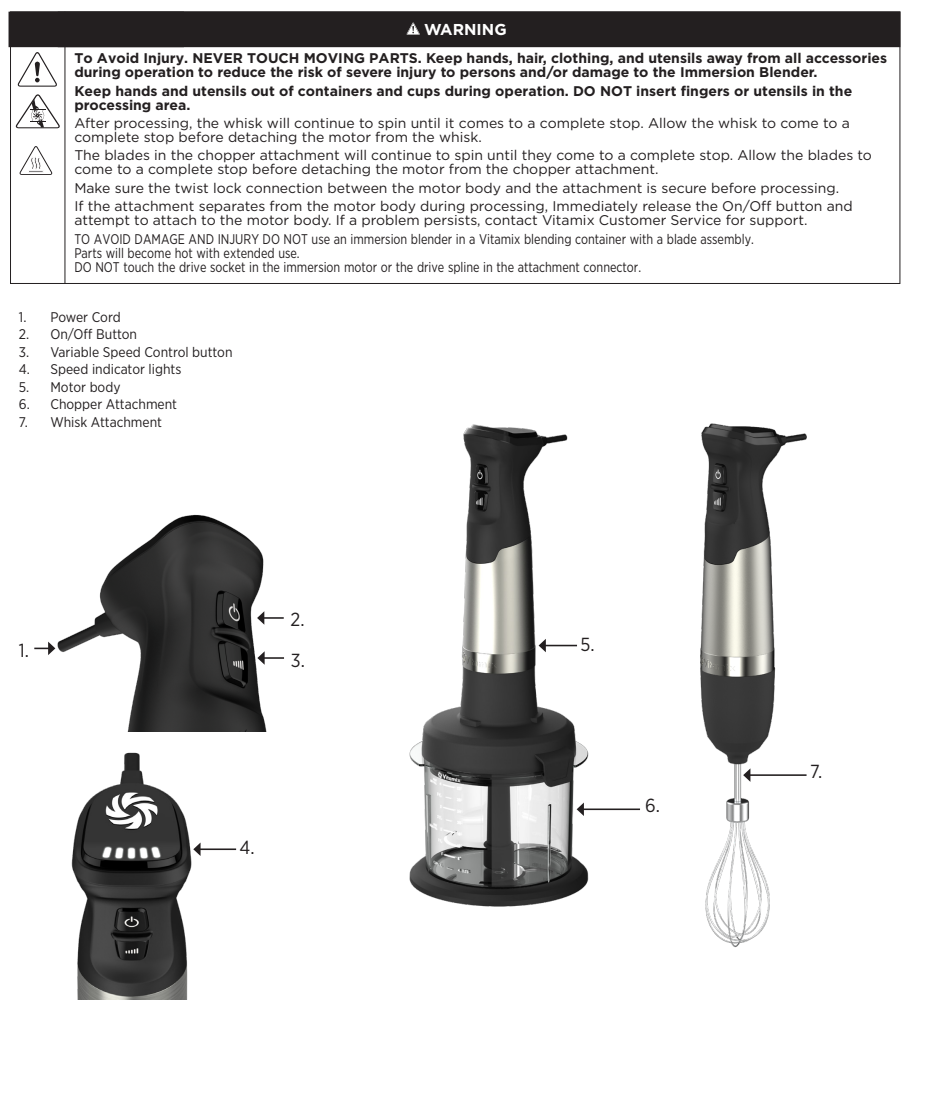
<style>
.page{position:relative;width:945px;height:1119px;background:#fff}
.page>*{position:absolute;margin:0;border:0;box-sizing:border-box;transform-origin:0 0}
.t1{font:18.9px "Gotham Narrow";color:#231f20}
.Subhead_copy{font:700 15.75px "Gotham";color:#fff}
.Paragraph_copy{font:14px/14px "Gotham";color:#231f20}
.Subhead_copy-2{font:700 14px/14px "Gotham";color:#231f20}
.t2{font:14px "Gotham Narrow";color:#231f20;scale:.9 1}
.t3{font:14px "Gotham Narrow";color:#231f20}
</style>
<div class="page">
<div style="left:9px;top:12px;width:891px;height:35px;background:#231f20"></div>
<svg style="left:406px;top:22px;width:14px;height:13px"></svg>
<hr style="left:65px;top:12px;width:1px;height:272px;background:#231f20">
<svg style="left:17px;top:52px;width:40px;height:35px"></svg>
<svg style="left:15px;top:94px;width:45px;height:34px"></svg>
<img style="left:55px;top:514px;width:180px;height:217px">
<svg style="left:34px;top:641px;width:21px;height:14px"></svg>
<img style="left:71px;top:752px;width:121px;height:247px">
<hr style="left:200px;top:848px;width:36px;height:1px;background:#231f20">
<svg style="left:193px;top:842px;width:8px;height:13px"></svg>
<img style="left:235px;top:529px;width:207px;height:372px">
<img style="left:442px;top:423px;width:365px;height:525px">
<hr style="left:750px;top:774px;width:57px;height:1px;background:#231f20">
<svg style="left:743px;top:768px;width:7px;height:13px"></svg>
<svg style="left:20px;top:146px;width:32px;height:29px"></svg>
<p class="Subhead_copy" style="left:424px;top:19px;width:84px">WARNING</p>
<p class="Subhead_copy-2" style="left:74px;top:51px;width:814px">To Avoid Injury. NEVER TOUCH MOVING PARTS. Keep hands, hair, clothing, and utensils away from all accessories during operation to reduce the risk of severe injury to persons and/or damage to the Immersion Blender.</p>
<p class="Subhead_copy-2" style="left:74px;top:83px;width:779px">Keep hands and utensils out of containers and cups during operation. DO NOT insert fingers or utensils in the processing area.</p>
<p class="Paragraph_copy" style="left:74px;top:116px;width:777px">After processing, the whisk will continue to spin until it comes to a complete stop. Allow the whisk to come to a complete stop before detaching the motor from the whisk.</p>
<p class="Paragraph_copy" style="left:74px;top:148px;width:799px">The blades in the chopper attachment will continue to spin until they come to a complete stop. Allow the blades to come to a complete stop before detaching the motor from the chopper attachment.</p>
<p class="Paragraph_copy" style="left:74px;top:180px;width:766px">Make sure the twist lock connection between the motor body and the attachment is secure before processing.</p>
<p class="Paragraph_copy" style="left:74px;top:199px;width:780px">If the attachment separates from the motor body during processing, Immediately release the On/Off button and attempt to attach to the motor body. If a problem persists, contact Vitamix Customer Service for support.</p>
<p class="t2" style="left:74px;top:230px;width:757px">TO AVOID DAMAGE AND INJURY DO NOT use an immersion blender in a Vitamix blending container with a blade assembly.</p>
<p class="t2" style="left:74px;top:244px;width:252px">Parts will become hot with extended use.</p>
<p class="t2" style="left:74px;top:258px;width:631px">DO NOT touch the drive socket in the immersion motor or the drive spline in the attachment connector.</p>
<p class="t3" style="left:19px;top:308px;width:103px">1. Power Cord</p>
<p class="t3" style="left:19px;top:325px;width:120px">2. On/Off Button</p>
<p class="t3" style="left:19px;top:343px;width:215px">3. Variable Speed Control button</p>
<p class="t3" style="left:19px;top:360px;width:164px">4. Speed indicator lights</p>
<p class="t3" style="left:19px;top:378px;width:103px">5. Motor body</p>
<p class="t3" style="left:19px;top:395px;width:160px">6. Chopper Attachment</p>
<p class="t3" style="left:19px;top:413px;width:145px">7. Whisk Attachment</p>
<p class="t1" style="left:19px;top:638px;width:12px">1.</p>
<p class="t1" style="left:291px;top:607px;width:16px">2.</p>
<p class="t1" style="left:291px;top:648px;width:16px">3.</p>
<p class="t1" style="left:240px;top:836px;width:17px">4.</p>
<p class="t1" style="left:581px;top:632px;width:16px">5.</p>
<p class="t1" style="left:645px;top:793px;width:16px">6.</p>
<p class="t1" style="left:810px;top:759px;width:14px">7.</p>
</div>
